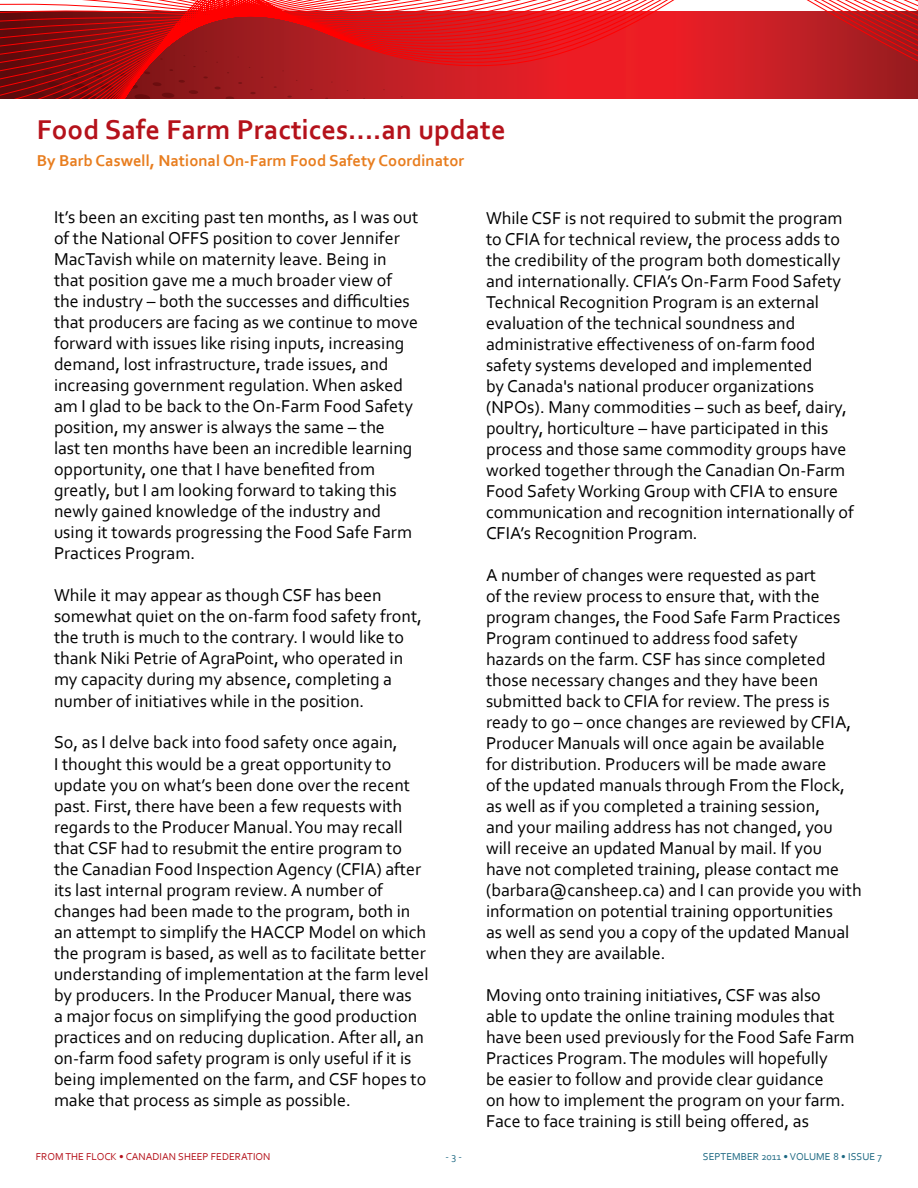
<style>
.page{position:relative;width:918px;height:1188px;background:#fff}
.page>*{position:absolute;margin:0;border:0;box-sizing:border-box;transform-origin:0 0}
.t1{font:700 28.5px "Corbel";color:#b5121b}
.t2{font:18px/21px "Corbel";color:#000}
.t3{font:700 16.5px "Corbel";color:#e87d1e}
.t4{font:10.5px "Corbel";color:#b5121b}
.t5{font:10.5px "Corbel";color:#1c6882}
</style>
<div class="page">
<svg style="left:0;top:0;width:918px;height:99px;background:#c6292d"></svg>
<h1 class="t1" style="left:37px;top:112px;width:470px">Food Safe Farm Practices….an update</h1>
<p class="t3" style="left:37px;top:151px;width:429px">By Barb Caswell, National On-Farm Food Safety Coordinator</p>
<p class="t2" style="left:54px;top:206px;width:366px">It’s been an exciting past ten months, as I was out of the National OFFS position to cover Jennifer MacTavish while on maternity leave. Being in that position gave me a much broader view of the industry – both the successes and difficulties that producers are facing as we continue to move forward with issues like rising inputs, increasing demand, lost infrastructure, trade issues, and increasing government regulation. When asked am I glad to be back to the On-Farm Food Safety position, my answer is always the same – the<br>last ten months have been an incredible learning opportunity, one that I have benefited from greatly, but I am looking forward to taking this newly gained knowledge of the industry and using it towards progressing the Food Safe Farm Practices Program.</p>
<p class="t2" style="left:54px;top:585px;width:370px">While it may appear as though CSF has been somewhat quiet on the on-farm food safety front, the truth is much to the contrary. I would like to thank Niki Petrie of AgraPoint, who operated in my capacity during my absence, completing a number of initiatives while in the position.</p>
<p class="t2" style="left:54px;top:732px;width:376px">So, as I delve back into food safety once again,<br>I thought this would be a great opportunity to update you on what’s been done over the recent past. First, there have been a few requests with regards to the Producer Manual. You may recall that CSF had to resubmit the entire program to the Canadian Food Inspection Agency (CFIA) after its last internal program review. A number of changes had been made to the program, both in an attempt to simplify the HACCP Model on which the program is based, as well as to facilitate better understanding of implementation at the farm level by producers. In the Producer Manual, there was<br>a major focus on simplifying the good production practices and on reducing duplication. After all, an on-farm food safety program is only useful if it is being implemented on the farm, and CSF hopes to make that process as simple as possible.</p>
<p class="t2" style="left:486px;top:207px;width:369px">While CSF is not required to submit the program to CFIA for technical review, the process adds to the credibility of the program both domestically and internationally. CFIA’s On-Farm Food Safety Technical Recognition Program is an external evaluation of the technical soundness and administrative effectiveness of on-farm food safety systems developed and implemented<br>by Canada's national producer organizations (NPOs). Many commodities – such as beef, dairy, poultry, horticulture – have participated in this process and those same commodity groups have worked together through the Canadian On-Farm Food Safety Working Group with CFIA to ensure communication and recognition internationally of CFIA’s Recognition Program.</p>
<p class="t2" style="left:486px;top:564px;width:377px">A number of changes were requested as part<br>of the review process to ensure that, with the program changes, the Food Safe Farm Practices Program continued to address food safety<br>hazards on the farm. CSF has since completed those necessary changes and they have been submitted back to CFIA for review. The press is ready to go – once changes are reviewed by CFIA, Producer Manuals will once again be available<br>for distribution. Producers will be made aware<br>of the updated manuals through From the Flock, as well as if you completed a training session,<br>and your mailing address has not changed, you will receive an updated Manual by mail. If you have not completed training, please contact me (barbara@cansheep.ca) and I can provide you with information on potential training opportunities<br>as well as send you a copy of the updated Manual when they are available.</p>
<p class="t2" style="left:486px;top:984px;width:370px">Moving onto training initiatives, CSF was also able to update the online training modules that have been used previously for the Food Safe Farm Practices Program. The modules will hopefully<br>be easier to follow and provide clear guidance<br>on how to implement the program on your farm.<br>Face to face training is still being offered, as</p>
<p class="t4" style="left:36px;top:1150px;width:236px">FROM THE FLOCK • CANADIAN SHEEP FEDERATION</p>
<p class="t5" style="left:446px;top:1150px;width:18px">- 3 -</p>
<p class="t5" style="left:703px;top:1150px;width:181px">SEPTEMBER 2011 • VOLUME 8 • ISSUE 7</p>
</div>
